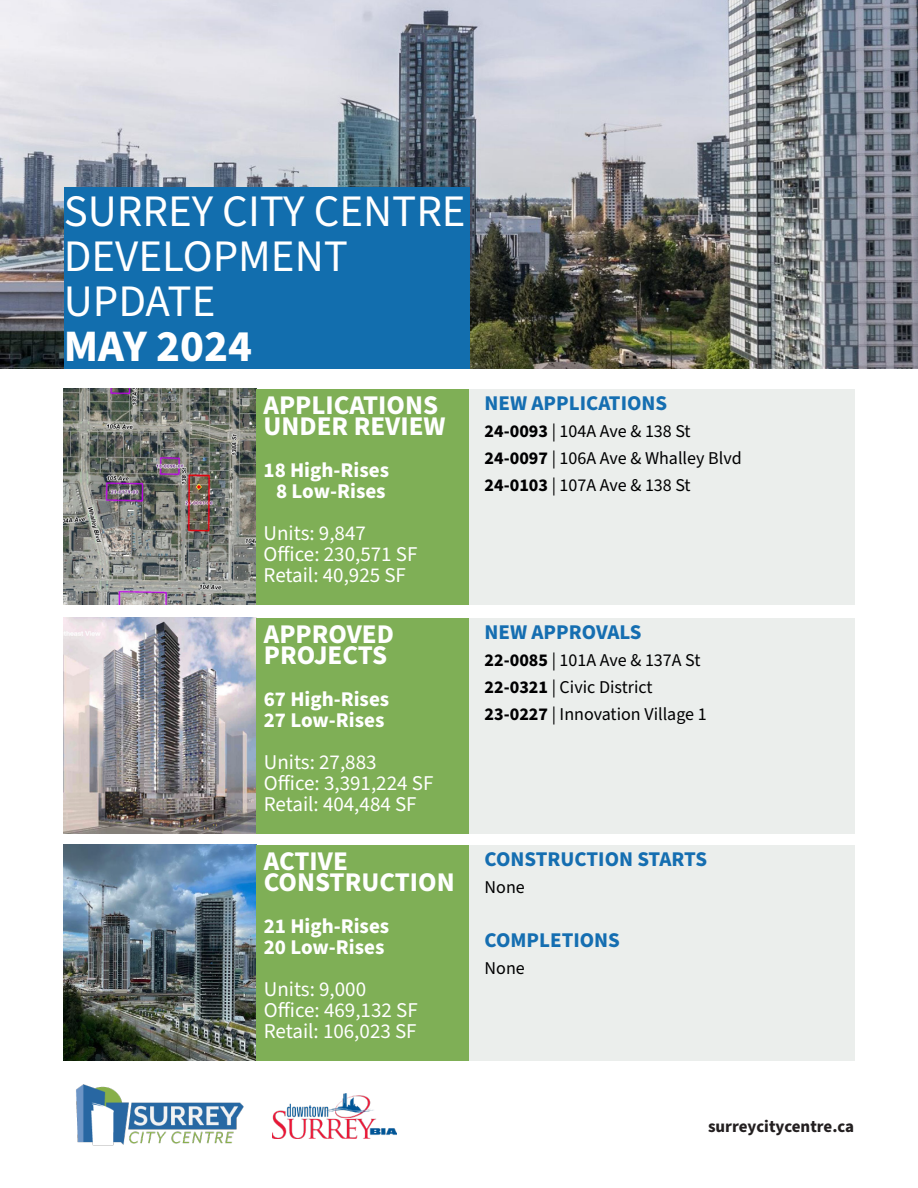
<style>
.page{position:relative;width:918px;height:1188px;background:#fff}
.page>*{position:absolute;margin:0;border:0;box-sizing:border-box;transform-origin:0 0}
.t1{font:45px/45px "Source Sans Pro";color:#fff}
.t2{font:700 45px "Source Sans Pro";color:#fff}
.t3{font:700 27px/21px "Source Sans Pro";color:#fff}
.t4{font:21px/21px "Source Sans Pro";color:#fff}
.t5{font:700 21px/21px "Source Sans Pro";color:#fff}
.t6{font:700 21px "Source Sans Pro";color:#156eb1}
.t7{font:18px/27px "Source Sans Pro";color:#000001}
.t8{font:700 16.95px "Source Sans Pro";color:#231f20}
.s1{font-weight:700}
</style>
<div class="page">
<img style="left:64px;top:389px;width:192px;height:215px">
<img style="left:64px;top:618px;width:192px;height:215px">
<img style="left:64px;top:845px;width:192px;height:215px">
<div style="left:256px;top:389px;width:214px;height:215px;background:#7faf56"></div>
<div style="left:256px;top:618px;width:214px;height:215px;background:#7faf56"></div>
<div style="left:256px;top:845px;width:214px;height:215px;background:#7faf56"></div>
<div style="left:470px;top:618px;width:385px;height:215px;background:#ebeeec"></div>
<div style="left:470px;top:389px;width:385px;height:215px;background:#ebeeec"></div>
<div style="left:470px;top:845px;width:385px;height:215px;background:#ebeeec"></div>
<img style="left:0;top:0;width:918px;height:369px">
<div style="left:64px;top:188px;width:406px;height:181px;background:#126eae"></div>
<img style="left:76px;top:1084px;width:168px;height:62px">
<img style="left:272px;top:1093px;width:124px;height:46px">
<h1 class="t1" style="left:64px;top:190px;width:403px">SURREY CITY CENTRE<br>DEVELOPMENT<br>UPDATE</h1>
<h1 class="t2" style="left:64px;top:315px;width:190px">MAY 2024</h1>
<h2 class="t3" style="left:264px;top:395px;width:183px">APPLICATIONS<br>UNDER REVIEW</h2>
<p class="t5" style="left:264px;top:460px;width:127px;text-align:center">18 High-Rises<br>8 Low-Rises</p>
<p class="t4" style="left:264px;top:523px;width:155px">Units: 9,847<br>Office: 230,571 SF<br>Retail: 40,925 SF</p>
<h2 class="t3" style="left:264px;top:624px;width:132px">APPROVED<br>PROJECTS</h2>
<p class="t5" style="left:264px;top:689px;width:127px">67 High-Rises<br>27 Low-Rises</p>
<p class="t4" style="left:264px;top:752px;width:171px">Units: 27,883<br>Office: 3,391,224 SF<br>Retail: 404,484 SF</p>
<h2 class="t3" style="left:264px;top:851px;width:192px">ACTIVE<br>CONSTRUCTION</h2>
<p class="t5" style="left:264px;top:916px;width:127px">21 High-Rises<br>20 Low-Rises</p>
<p class="t4" style="left:264px;top:979px;width:155px">Units: 9,000<br>Office: 469,132 SF<br>Retail: 106,023 SF</p>
<p class="t6" style="left:485px;top:389px;width:184px">NEW APPLICATIONS</p>
<p class="t7" style="left:485px;top:418px;width:259px"><span class="s1">24-0093</span> | 104A Ave &amp; 138 St<br><span class="s1">24-0097</span> | 106A Ave &amp; Whalley Blvd<br><span class="s1">24-0103</span> | 107A Ave &amp; 138 St</p>
<p class="t6" style="left:485px;top:618px;width:158px">NEW APPROVALS</p>
<p class="t7" style="left:485px;top:647px;width:224px"><span class="s1">22-0085</span> | 101A Ave &amp; 137A St<br><span class="s1">22-0321</span> | Civic District<br><span class="s1">23-0227</span> | Innovation Village 1</p>
<p class="t6" style="left:485px;top:845px;width:224px">CONSTRUCTION STARTS</p>
<p class="t7" style="left:485px;top:874px;width:42px">None</p>
<p class="t6" style="left:485px;top:926px;width:137px">COMPLETIONS</p>
<p class="t7" style="left:485px;top:955px;width:42px">None</p>
<p class="t8" style="left:708px;top:1114px;width:148px">surreycitycentre.ca</p>
</div>
